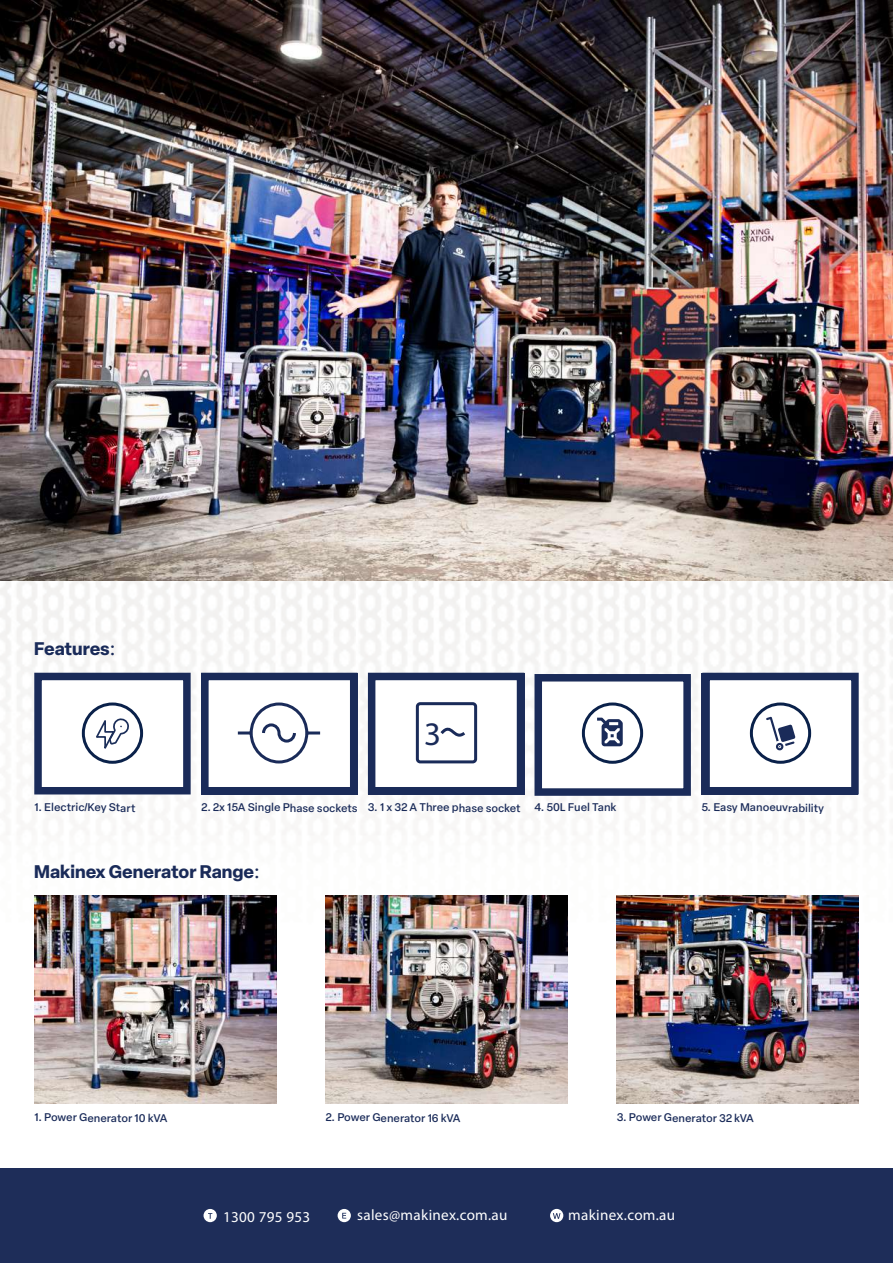
<style>
.page{position:relative;width:893px;height:1263px;background:#fff}
.page>*{position:absolute;margin:0;border:0;box-sizing:border-box;transform-origin:0 0}
.t1{font:33px "Myriad Pro";color:#1a2b59}
.t2{font:700 18px "Elza Trial";color:#1a2b59}
.t3{font:15.15px "Myriad Pro";letter-spacing:.02em;color:#fff}
.t4{font:500 10.95px "Elza Text Trial";color:#1a2b59}
.s1{font-family:"Arial Rounded MT Bold";font-weight:400}
</style>
<div class="page">
<img style="left:0;top:580px;width:893px;height:215px">
<div style="left:0;top:1168px;width:893px;height:95px;background:#1e2d59"></div>
<div style="left:204px;top:1209px;width:13px;height:13px;background:#fff;border-radius:50%"></div>
<svg style="left:208px;top:1213px;width:4px;height:6px"></svg>
<svg style="left:338px;top:1209px;width:13px;height:13px"></svg>
<svg style="left:342px;top:1213px;width:4px;height:5px"></svg>
<div style="left:550px;top:1209px;width:13px;height:13px;background:#fff;border-radius:50%"></div>
<svg style="left:553px;top:1213px;width:7px;height:6px"></svg>
<div style="left:34px;top:673px;width:157px;height:121px;background:#fff;border:8px solid #1a2b59"></div>
<div style="left:201px;top:673px;width:156px;height:121px;background:#fff;border:8px solid #1a2b59"></div>
<img style="left:325px;top:895px;width:243px;height:209px">
<img style="left:34px;top:895px;width:243px;height:209px">
<img style="left:616px;top:895px;width:243px;height:209px">
<img style="left:0;top:0;width:893px;height:580px">
<div style="left:368px;top:673px;width:156px;height:121px;background:#fff;border:8px solid #1a2b59"></div>
<div style="left:534px;top:674px;width:157px;height:122px;background:#fff;border:8px solid #1a2b59"></div>
<div style="left:702px;top:673px;width:157px;height:121px;background:#fff;border:8px solid #1a2b59"></div>
<svg style="left:415px;top:702px;width:63px;height:62px"></svg>
<svg style="left:237px;top:702px;width:84px;height:62px"></svg>
<div style="left:82px;top:702px;width:61px;height:62px;border:3px solid #0a214a;border-radius:50%"></div>
<div style="left:582px;top:702px;width:61px;height:62px;border:3px solid #0a214a;border-radius:50%"></div>
<div style="left:750px;top:702px;width:61px;height:62px;border:3px solid #0a214a;border-radius:50%"></div>
<svg style="left:766px;top:717px;width:29px;height:34px"></svg>
<svg style="left:94px;top:718px;width:35px;height:37px"></svg>
<svg style="left:597px;top:718px;width:26px;height:28px"></svg>
<h2 class="t2" style="left:34px;top:636px;width:83px">Features<span class="s1">:</span></h2>
<h1 class="t1" style="left:424px;top:713px;width:18px">3</h1>
<p class="t4" style="left:35px;top:798px;width:102px;rotate:1deg">1. Electric<span class="s1">/</span>Key Start</p>
<p class="t4" style="left:202px;top:795px;width:416px;rotate:1deg">2. 2x 15A Single Phase sockets 3. 1 x 32 A Three phase socket 4. 50L Fuel Tank</p>
<p class="t4" style="left:702px;top:798px;width:124px;rotate:1deg">5. Easy Manoeuvrability</p>
<h2 class="t2" style="left:34px;top:858px;width:227px">Makinex Generator Range<span class="s1">:</span></h2>
<p class="t4" style="left:35px;top:1108px;width:134px;rotate:1deg">1. Power Generator 10 kVA</p>
<p class="t4" style="left:326px;top:1108px;width:136px;rotate:1deg">2. Power Generator 16 kVA</p>
<p class="t4" style="left:617px;top:1108px;width:139px;rotate:1deg">3. Power Generator 32 kVA</p>
<h3 class="t3" style="left:223px;top:1207px;width:89px">1300 795 953</h3>
<h3 class="t3" style="left:357px;top:1206px;width:152px">sales@makinex.com.au</h3>
<h3 class="t3" style="left:568px;top:1206px;width:109px">makinex.com.au</h3>
</div>
